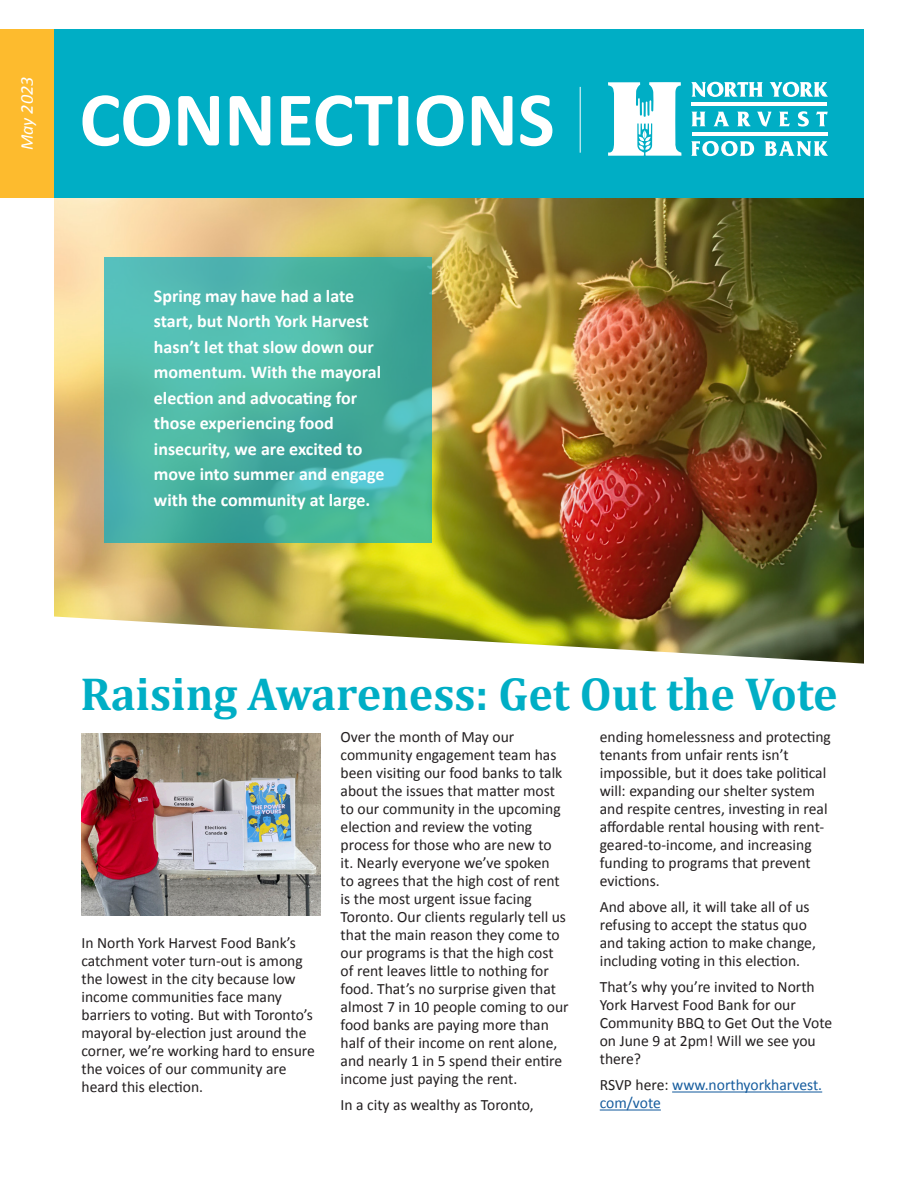
<style>
.page{position:relative;width:918px;height:1188px;background:#fff}
.page>*{position:absolute;margin:0;border:0;box-sizing:border-box;transform-origin:0 0}
.t1{font:700 78px "Calibri";color:#fff}
.t2{font:700 46.5px "Cambria";color:#00aec5}
.t3{font:700 18px/25.5px "Calibri";color:#fff}
.t4{font:italic 18px "Calibri";color:#fff}
.t5{font:15.75px/18px "Calibri";color:#231f20}
.t6{font:15.75px/18px "Calibri";color:#175d9e}
.s1{color:#231f20}
</style>
<div class="page">
<img style="left:54px;top:198px;width:810px;height:466px">
<svg style="left:105px;top:257px;width:327px;height:285px;background:#4ab4a4"></svg>
<div style="left:0;top:29px;width:864px;height:169px;background:#00aec5"></div>
<div style="left:0;top:29px;width:54px;height:169px;background:#fdbb2e"></div>
<svg style="left:691px;top:82px;width:72px;height:15px"></svg>
<svg style="left:770px;top:82px;width:58px;height:15px"></svg>
<svg style="left:692px;top:112px;width:14px;height:14px"></svg>
<svg style="left:714px;top:112px;width:15px;height:14px"></svg>
<svg style="left:737px;top:112px;width:14px;height:14px"></svg>
<svg style="left:757px;top:112px;width:14px;height:15px"></svg>
<svg style="left:779px;top:112px;width:11px;height:14px"></svg>
<svg style="left:798px;top:111px;width:11px;height:16px"></svg>
<svg style="left:816px;top:112px;width:12px;height:14px"></svg>
<svg style="left:691px;top:141px;width:63px;height:15px"></svg>
<svg style="left:765px;top:141px;width:63px;height:15px"></svg>
<svg style="left:608px;top:82px;width:73px;height:74px"></svg>
<hr style="left:691px;top:102px;width:136px;height:4px;background:#fff">
<hr style="left:692px;top:132px;width:136px;height:4px;background:#fff">
<hr style="left:580px;top:87px;width:1px;height:66px;background:#fff">
<hr style="left:672px;top:1091px;width:150px;height:2px;background:#175d9e">
<hr style="left:600px;top:1109px;width:61px;height:2px;background:#175d9e">
<img style="left:82px;top:733px;width:238px;height:183px">
<p class="t4" style="left:15px;top:150px;width:75px;rotate:-90deg">May 2023</p>
<p class="t1" style="left:80px;top:70px;width:477px">CONNECTIONS</p>
<p class="t3" style="left:154px;top:283px;width:232px">Spring may have had a late start, but North York Harvest hasn’t let that slow down our momentum. With the mayoral election and advocating for those experiencing food insecurity, we are excited to move into summer and engage with the community at large.</p>
<p class="t2" style="left:81px;top:662px;width:758px">Raising Awareness: Get Out the Vote</p>
<p class="t5" style="left:82px;top:933px;width:235px">In North York Harvest Food Bank’s catchment voter turn-out is among the lowest in the city because low income communities face many barriers to voting. But with Toronto’s mayoral by-election just around the corner, we’re working hard to ensure the voices of our community are heard this election.</p>
<p class="t5" style="left:341px;top:728px;width:230px">Over the month of May our community engagement team has been visiting our food banks to talk about the issues that matter most to our community in the upcoming election and review the voting process for those who are new to<br>it. Nearly everyone we’ve spoken<br>to agrees that the high cost of rent is the most urgent issue facing<br>Toronto. Our clients regularly tell us that the main reason they come to our programs is that the high cost of rent leaves little to nothing for food. That’s no surprise given that almost 7 in 10 people coming to our food banks are paying more than half of their income on rent alone, and nearly 1 in 5 spend their entire income just paying the rent.</p>
<p class="t5" style="left:341px;top:1096px;width:195px">In a city as wealthy as Toronto,</p>
<p class="t5" style="left:600px;top:728px;width:233px">ending homelessness and protecting tenants from unfair rents isn’t impossible, but it does take political will: expanding our shelter system and respite centres, investing in real affordable rental housing with rent&shy;geared-to-income, and increasing funding to programs that prevent evictions.</p>
<p class="t5" style="left:600px;top:898px;width:218px">And above all, it will take all of us refusing to accept the status quo and taking action to make change, including voting in this election.</p>
<p class="t5" style="left:600px;top:978px;width:234px">That’s why you’re invited to North<br>York Harvest Food Bank for our<br>Community BBQ to Get Out the Vote on June 9 at 2pm! Will we see you there?</p>
<p class="t6" style="left:600px;top:1076px;width:224px"><span class="s1">RSVP here:</span> www.northyorkharvest. com/vote</p>
</div>
